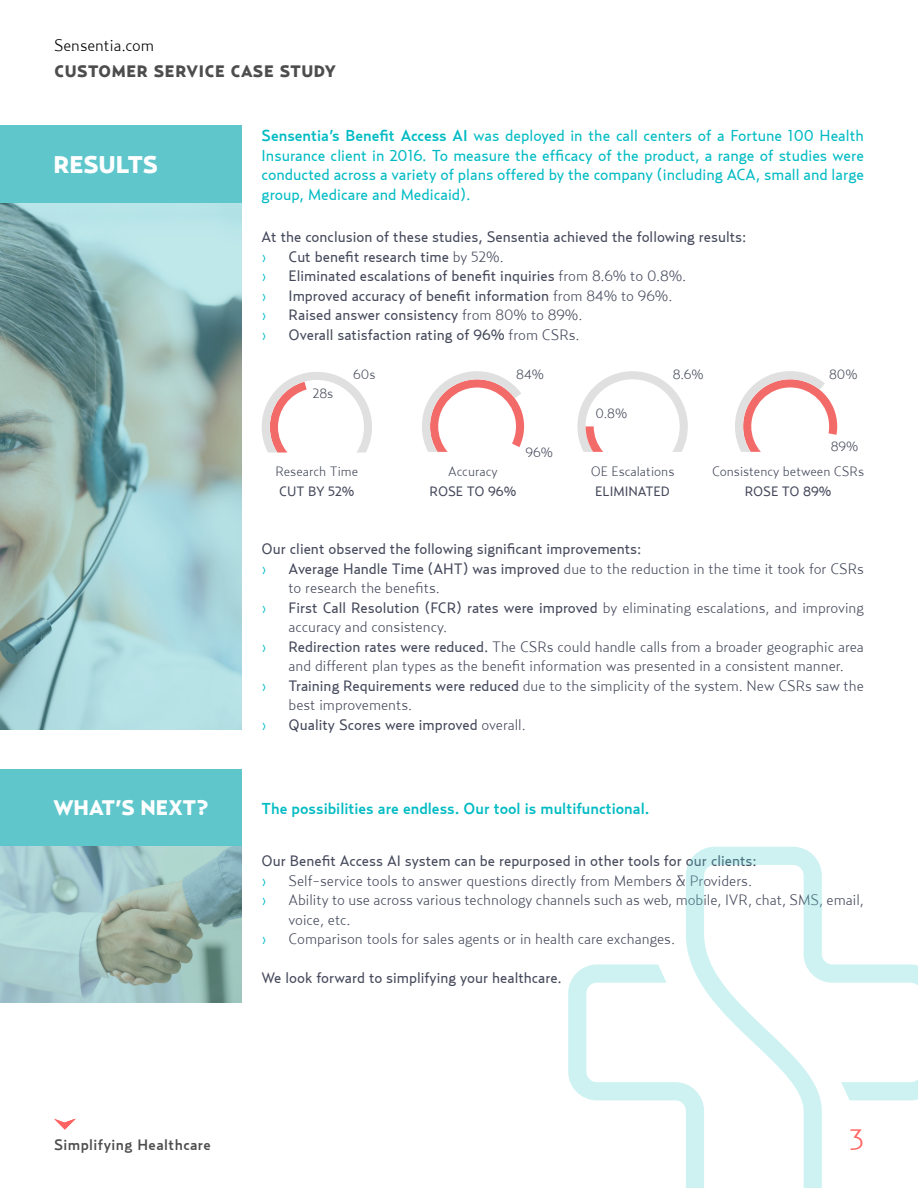
<style>
.page{position:relative;width:918px;height:1188px;background:#fff}
.page>*{position:absolute;margin:0;border:0;box-sizing:border-box;transform-origin:0 0}
.t1{font:300 30px "Relay";color:#ff6361}
.t2{font:900 24px "Relay";letter-spacing:-.005em;color:#fff}
.t3{font:900 21px "Relay";color:#fff}
.t4{font:900 16.5px "Relay";letter-spacing:.04em;color:#4d4d4d}
.t5{font:300 16.5px "Relay";color:#000}
.t6{font:15.75px/19.5px "Relay";color:#00bbc3;text-align:justify}
.t7{font:500 15.75px "Relay";color:#00bbc3}
.t8{font:300 15.75px "Relay";color:#00bbc3}
.t9{font:300 15px/19.5px "Relay";color:#44485a}
.t10{font:15px "Relay";color:#44485a}
.t11{font:500 15px "Relay";letter-spacing:.03em;color:#4d4d4d}
.t12{font:300 13.5px "Relay";color:#44485a}
.t13{font:13.5px "Relay";color:#44485a}
.s1{font-weight:500}
.s2{font-weight:300}
.s3{font-weight:400}
</style>
<div class="page">
<svg style="left:54px;top:1119px;width:22px;height:11px"></svg>
<div style="left:0;top:125px;width:241px;height:78px;background:#5fc7cc"></div>
<div style="left:0;top:769px;width:241px;height:78px;background:#5fc7cc"></div>
<svg style="left:735px;top:371px;width:102px;height:81px"></svg>
<svg style="left:422px;top:371px;width:102px;height:81px"></svg>
<svg style="left:577px;top:371px;width:111px;height:81px"></svg>
<svg style="left:262px;top:372px;width:110px;height:81px"></svg>
<img style="left:0;top:203px;width:241px;height:527px">
<img style="left:0;top:847px;width:241px;height:156px">
<svg style="left:568px;top:847px;width:350px;height:341px"></svg>
<p class="t5" style="left:54px;top:35px;width:102px">Sensentia.com</p>
<p class="t4" style="left:54px;top:62px;width:283px">CUSTOMER SERVICE CASE STUDY</p>
<h2 class="t2" style="left:53px;top:150px;width:106px">RESULTS</h2>
<h3 class="t3" style="left:53px;top:795px;width:157px">WHAT’S NEXT?</h3>
<p class="t6" style="left:262px;top:126px;width:604px"><span class="s1">Sensentia’s Benefit Access AI</span> was deployed in the call centers of a Fortune 100 Health Insurance client in 2016. To measure the efficacy of the product, a range of studies were conducted across a variety of plans offered by the company (including ACA, small and large group, Medicare and Medicaid).</p>
<p class="t10" style="left:262px;top:228px;width:486px">At the conclusion of these studies, Sensentia achieved the following results:</p>
<p class="t8" style="left:262px;top:247px;width:7px">›</p>
<p class="t10" style="left:289px;top:248px;width:217px">Cut benefit research time <span class="s2">by 52%.</span></p>
<p class="t8" style="left:262px;top:266px;width:7px">›</p>
<p class="t10" style="left:289px;top:267px;width:399px">Eliminated escalations of benefit inquiries <span class="s2">from 8.6% to 0.8%.</span></p>
<p class="t8" style="left:262px;top:286px;width:7px">›</p>
<p class="t10" style="left:289px;top:287px;width:385px">Improved accuracy of benefit information <span class="s2">from 84% to 96%.</span></p>
<p class="t8" style="left:262px;top:305px;width:7px">›</p>
<p class="t10" style="left:289px;top:306px;width:295px">Raised answer consistency <span class="s2">from 80% to 89%.</span></p>
<p class="t8" style="left:262px;top:325px;width:7px">›</p>
<p class="t10" style="left:289px;top:326px;width:293px">Overall satisfaction rating of 96% <span class="s2">from CSRs.</span></p>
<p class="t12" style="left:313px;top:386px;width:22px">28s</p>
<p class="t12" style="left:353px;top:366px;width:24px">60s</p>
<p class="t12" style="left:516px;top:366px;width:29px">84%</p>
<p class="t12" style="left:525px;top:444px;width:29px">96%</p>
<p class="t12" style="left:596px;top:405px;width:33px">0.8%</p>
<p class="t12" style="left:673px;top:366px;width:32px">8.6%</p>
<p class="t12" style="left:829px;top:366px;width:30px">80%</p>
<p class="t12" style="left:831px;top:439px;width:29px">89%</p>
<p class="t12" style="left:276px;top:464px;width:84px">Research Time</p>
<p class="t13" style="left:279px;top:483px;width:77px">CUT BY 52%</p>
<p class="t12" style="left:448px;top:464px;width:51px">Accuracy</p>
<p class="t13" style="left:430px;top:483px;width:88px">ROSE TO 96%</p>
<p class="t12" style="left:591px;top:464px;width:85px">OE Escalations</p>
<p class="t13" style="left:595px;top:483px;width:76px">ELIMINATED</p>
<p class="t12" style="left:712px;top:464px;width:154px">Consistency between CSRs</p>
<p class="t13" style="left:745px;top:483px;width:88px">ROSE TO 89%</p>
<p class="t10" style="left:262px;top:540px;width:382px">Our client observed the following significant improvements:</p>
<p class="t8" style="left:262px;top:559px;width:7px">›</p>
<p class="t9" style="left:289px;top:558px;width:577px"><span class="s3">Average Handle Time (AHT) was improved</span> due to the reduction in the time it took for CSRs to research the benefits.</p>
<p class="t8" style="left:262px;top:598px;width:7px">›</p>
<p class="t9" style="left:289px;top:597px;width:577px"><span class="s3">First Call Resolution (FCR) rates were improved</span> by eliminating escalations, and improving accuracy and consistency.</p>
<p class="t8" style="left:262px;top:637px;width:7px">›</p>
<p class="t9" style="left:289px;top:636px;width:577px"><span class="s3">Redirection rates were reduced.</span> The CSRs could handle calls from a broader geographic area and different plan types as the benefit information was presented in a consistent manner.</p>
<p class="t8" style="left:262px;top:676px;width:7px">›</p>
<p class="t9" style="left:289px;top:675px;width:577px"><span class="s3">Training Requirements were reduced</span> due to the simplicity of the system. New CSRs saw the best improvements.</p>
<p class="t8" style="left:262px;top:715px;width:7px">›</p>
<p class="t10" style="left:289px;top:716px;width:239px">Quality Scores were improved <span class="s2">overall.</span></p>
<p class="t7" style="left:262px;top:799px;width:389px">The possibilities are endless. Our tool is multifunctional.</p>
<p class="t10" style="left:262px;top:852px;width:497px">Our Benefit Access AI system can be repurposed in other tools for our clients:</p>
<p class="t8" style="left:262px;top:871px;width:7px">›</p>
<p class="t9" style="left:289px;top:870px;width:465px">Self-service tools to answer questions directly from Members &amp; Providers.</p>
<p class="t8" style="left:262px;top:890px;width:7px">›</p>
<p class="t9" style="left:289px;top:890px;width:577px">Ability to use across various technology channels such as web, mobile, IVR, chat, SMS, email, voice, etc.</p>
<p class="t8" style="left:262px;top:929px;width:7px">›</p>
<p class="t9" style="left:289px;top:929px;width:388px">Comparison tools for sales agents or in health care exchanges.</p>
<p class="t10" style="left:262px;top:969px;width:302px">We look forward to simplifying your healthcare.</p>
<p class="t11" style="left:54px;top:1136px;width:158px">Simplifying Healthcare</p>
<h1 class="t1" style="left:849px;top:1122px;width:16px">3</h1>
</div>
